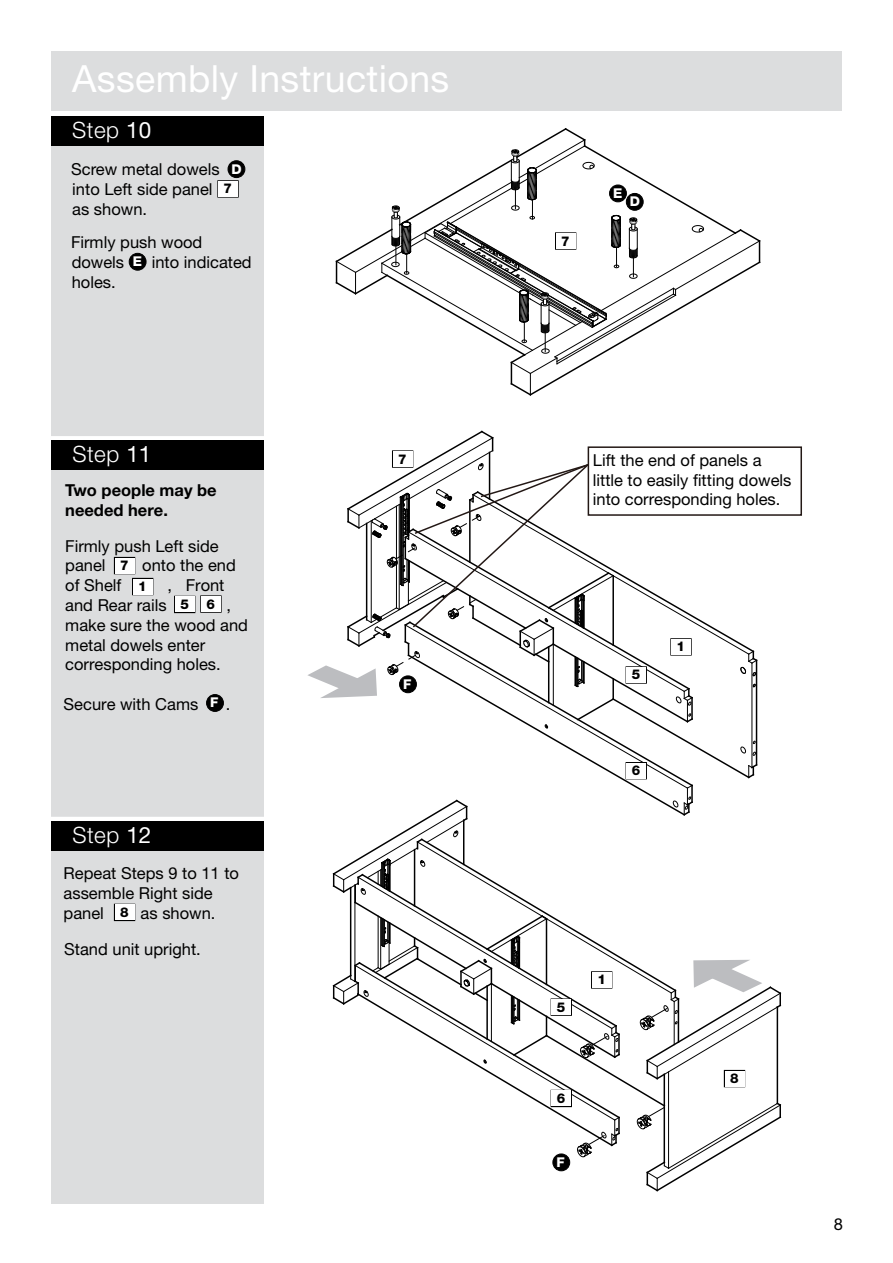
<style>
.page{position:relative;width:893px;height:1263px;background:#fff}
.page>*{position:absolute;margin:0;border:0;box-sizing:border-box;transform-origin:0 0}
.t1{font:37.5px "Helvetica Neue LT Pro";letter-spacing:.01em;color:#fff}
.t2{font:300 22.5px "Helvetica Neue LT Pro";letter-spacing:.02em;color:#fff}
.t3{font:16.5px/19.8px "Helvetica Neue LT Pro";color:#000}
.t4{font:700 16.5px/19.8px "Helvetica Neue LT Pro";color:#000}
.t5{font:16.5px "Helvetica Neue LT";color:#000}
.t6{font:800 13.5px "Helvetica Neue LT Pro";color:#000}
.t7{font:800 13.5px "Helvetica Neue LT Pro";color:#fff}
.s1{font-weight:400}
.s2{font-weight:800;font-size:13.5px;color:#fff}
</style>
<div class="page">
<div style="left:51px;top:118px;width:213px;height:1086px;background:#dcddde"></div>
<div style="left:132px;top:578px;width:21px;height:17px;border:2px solid #000"></div>
<div style="left:133px;top:579px;width:20px;height:15px;background:#fff"></div>
<div style="left:217px;top:180px;width:22px;height:18px;border:2px solid #000"></div>
<div style="left:218px;top:181px;width:20px;height:16px;background:#fff"></div>
<div style="left:114px;top:557px;width:21px;height:17px;border:2px solid #000"></div>
<div style="left:115px;top:558px;width:19px;height:15px;background:#fff"></div>
<div style="left:114px;top:904px;width:21px;height:17px;border:2px solid #000"></div>
<div style="left:115px;top:904px;width:19px;height:16px;background:#fff"></div>
<div style="left:51px;top:51px;width:791px;height:60px;background:#dcddde"></div>
<div style="left:51px;top:116px;width:213px;height:30px;background:#000"></div>
<div style="left:44px;top:436px;width:227px;height:5px;background:#fff"></div>
<div style="left:51px;top:440px;width:213px;height:30px;background:#000"></div>
<div style="left:228px;top:161px;width:17px;height:17px;background:#000;border-radius:50%"></div>
<div style="left:228px;top:161px;width:17px;height:17px;border:1px solid #000;border-radius:50%"></div>
<div style="left:129px;top:253px;width:17px;height:17px;background:#000;border-radius:50%"></div>
<div style="left:129px;top:253px;width:17px;height:17px;border:1px solid #000;border-radius:50%"></div>
<div style="left:207px;top:694px;width:16px;height:17px;background:#000;border-radius:50%"></div>
<div style="left:206px;top:694px;width:18px;height:18px;border:1px solid #000;border-radius:50%"></div>
<div style="left:588px;top:446px;width:214px;height:70px;border:2px solid #231815"></div>
<svg style="left:335px;top:128px;width:426px;height:268px"></svg>
<svg style="left:332px;top:785px;width:450px;height:407px"></svg>
<svg style="left:307px;top:430px;width:452px;height:349px"></svg>
<div style="left:551px;top:998px;width:21px;height:18px;border:2px solid #000"></div>
<div style="left:551px;top:999px;width:20px;height:16px;background:#fff"></div>
<div style="left:551px;top:1090px;width:21px;height:17px;border:2px solid #000"></div>
<div style="left:551px;top:1090px;width:20px;height:16px;background:#fff"></div>
<div style="left:626px;top:666px;width:21px;height:18px;border:2px solid #000"></div>
<div style="left:626px;top:667px;width:20px;height:16px;background:#fff"></div>
<div style="left:174px;top:596px;width:21px;height:17px;border:2px solid #000"></div>
<div style="left:175px;top:596px;width:20px;height:16px;background:#fff"></div>
<div style="left:626px;top:762px;width:21px;height:17px;border:2px solid #000"></div>
<div style="left:626px;top:763px;width:20px;height:16px;background:#fff"></div>
<div style="left:200px;top:595px;width:22px;height:18px;border:2px solid #000"></div>
<div style="left:201px;top:596px;width:20px;height:16px;background:#fff"></div>
<hr style="left:44px;top:817px;width:227px;height:4px;background:#fff">
<div style="left:51px;top:821px;width:213px;height:30px;background:#000"></div>
<h1 class="t1" style="left:72px;top:55px;width:378px">Assembly Instructions</h1>
<h2 class="t2" style="left:72px;top:116px;width:80px">Step <span class="s1">10</span></h2>
<p class="t3" style="left:71px;top:158px;width:172px">Screw metal dowels <span class="s2">D </span>into Left side panel<br>as shown.</p>
<p class="t3" style="left:71px;top:231px;width:133px">Firmly push wood dowels</p>
<p class="t6" style="left:224px;top:181px;width:10px">7</p>
<p class="t3" style="left:152px;top:252px;width:101px">into indicated</p>
<p class="t7" style="left:133px;top:253px;width:11px">E</p>
<p class="t3" style="left:72px;top:271px;width:46px">holes.</p>
<h2 class="t2" style="left:72px;top:441px;width:80px">Step <span class="s1">11</span></h2>
<p class="t4" style="left:65px;top:480px;width:153px">Two people may be needed here.</p>
<p class="t3" style="left:65px;top:535px;width:155px">Firmly push Left side panel</p>
<p class="t3" style="left:142px;top:555px;width:95px">onto the end</p>
<p class="t6" style="left:120px;top:557px;width:10px">7</p>
<p class="t3" style="left:65px;top:575px;width:58px">of Shelf</p>
<p class="t3" style="left:167px;top:575px;width:59px">, Front</p>
<p class="t3" style="left:65px;top:595px;width:103px">and Rear rails</p>
<p class="t3" style="left:65px;top:595px;width:184px;text-indent:161px">, make sure the wood and metal dowels enter corresponding holes.</p>
<p class="t6" style="left:138px;top:578px;width:10px">1</p>
<p class="t6" style="left:207px;top:596px;width:10px">6</p>
<p class="t6" style="left:180px;top:596px;width:10px">5</p>
<p class="t7" style="left:210px;top:694px;width:10px">F</p>
<p class="t3" style="left:64px;top:694px;width:136px">Secure with Cams</p>
<p class="t3" style="left:226px;top:694px;width:6px">.</p>
<h2 class="t2" style="left:72px;top:821px;width:80px">Step <span class="s1">12</span></h2>
<p class="t3" style="left:64px;top:863px;width:177px">Repeat Steps 9 to 11 to assemble Right side panel</p>
<p class="t3" style="left:141px;top:903px;width:76px">as shown.</p>
<p class="t6" style="left:120px;top:904px;width:10px">8</p>
<p class="t5" style="left:64px;top:939px;width:138px">Stand unit upright.</p>
<p class="t6" style="left:398px;top:451px;width:10px">7</p>
<p class="t7" style="left:403px;top:676px;width:10px">F</p>
<p class="t6" style="left:561px;top:233px;width:10px">7</p>
<p class="t7" style="left:613px;top:185px;width:11px">E</p>
<p class="t7" style="left:630px;top:193px;width:12px">D</p>
<p class="t3" style="left:593px;top:450px;width:200px">Lift the end of panels a little to easily fitting dowels into corresponding holes.</p>
<p class="t6" style="left:632px;top:667px;width:10px">5</p>
<p class="t6" style="left:632px;top:762px;width:10px">6</p>
<p class="t6" style="left:677px;top:639px;width:10px">1</p>
<p class="t6" style="left:557px;top:999px;width:10px">5</p>
<p class="t6" style="left:557px;top:1090px;width:10px">6</p>
<p class="t7" style="left:556px;top:1154px;width:10px">F</p>
<p class="t6" style="left:597px;top:972px;width:10px">1</p>
<p class="t6" style="left:730px;top:1070px;width:10px">8</p>
<p class="t3" style="left:834px;top:1214px;width:11px">8</p>
</div>
